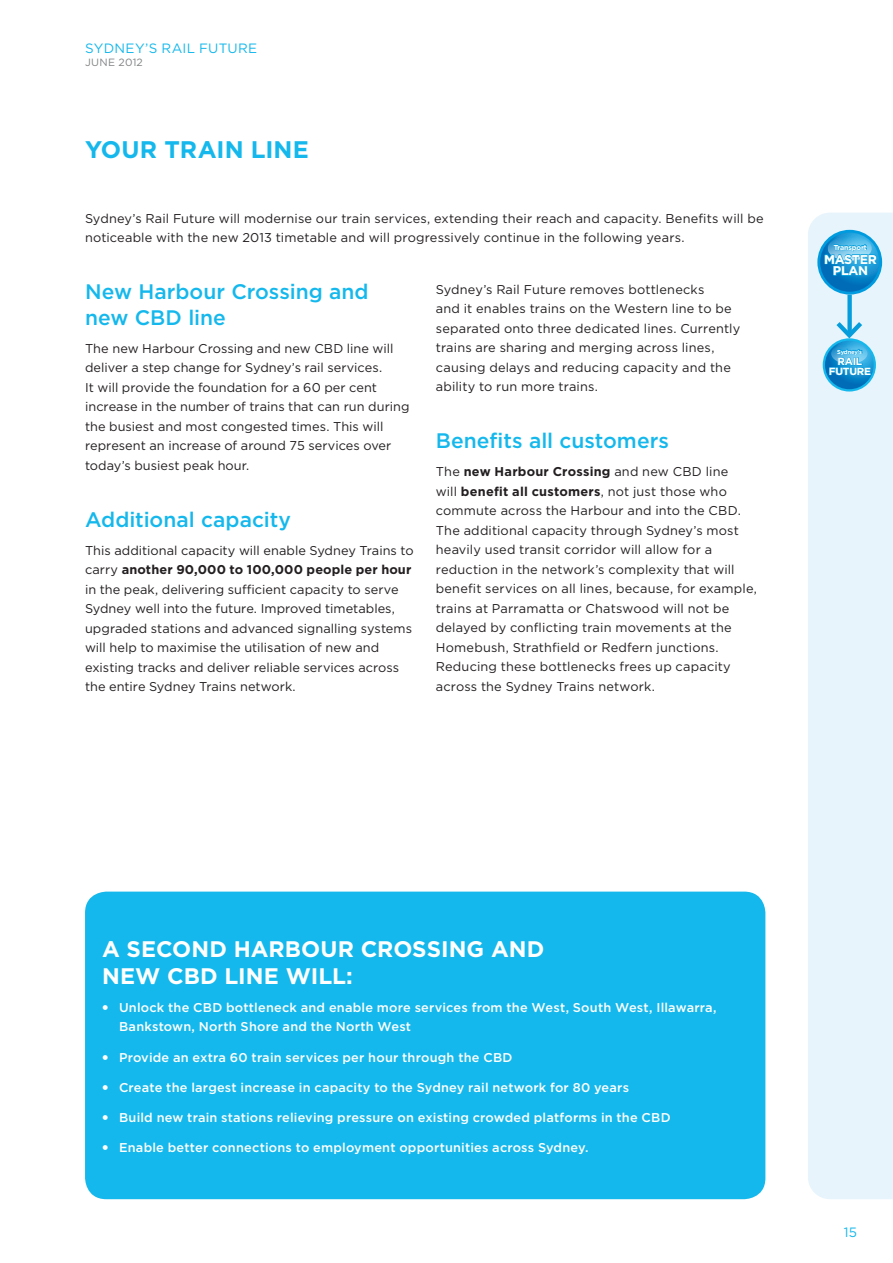
<style>
.page{position:relative;width:893px;height:1263px;background:#fff}
.page>*{position:absolute;margin:0;border:0;box-sizing:border-box;transform-origin:0 0}
.Section_Heading{font:700 24px "Gotham";letter-spacing:.005em;color:#15b8ec}
.Box_Heading{font:700 22.5px/27px "Gotham";color:#fff}
.t1{font:500 21px/25.2px "Gotham";color:#15b8ec}
.t2{font:13.5px "Gotham";letter-spacing:.02em;color:#15b8ec}
.Body_Text{font:12.75px/19.5px "Gotham";letter-spacing:.005em;color:#231f20}
.t3{font:500 12.75px/19.5px "Gotham";letter-spacing:.015em;color:#fff}
.t4{font:700 12.6px/11.9px "Gotham";letter-spacing:-.03em;color:#fff;text-align:center}
.t5{font:10.5px "Gotham";letter-spacing:.03em;color:#808285}
.t6{font:700 10.35px/9.8px "Gotham";letter-spacing:-.025em;color:#fff;text-align:center}
.t7{font:700 7.05px "Gotham";letter-spacing:-.03em;color:#fff}
.t8{font:700 5.85px "Gotham";letter-spacing:-.04em;color:#fff}
.s1{font-weight:700}
.s2{font-weight:900}
</style>
<div class="page">
<div style="left:808px;top:213px;width:85px;height:986px;background:#e7f4fc"></div>
<div style="left:847px;top:295px;width:5px;height:40px;background:#069ddc"></div>
<svg style="left:819px;top:231px;width:62px;height:62px;background:#3ca6da"></svg>
<svg style="left:824px;top:339px;width:51px;height:51px"></svg>
<div style="left:823px;top:338px;width:53px;height:53px;border:2px solid #15b8ec;border-radius:50%"></div>
<svg style="left:829px;top:317px;width:42px;height:59px;background:#61bce6"></svg>
<div style="left:85px;top:891px;width:680px;height:308px;background:#15b8ec;border-radius:21px"></div>
<p class="t2" style="left:85px;top:40px;width:174px">SYDNEY’S RAIL FUTURE</p>
<p class="t5" style="left:85px;top:55px;width:59px">JUNE 2012</p>
<p class="Section_Heading" style="left:85px;top:133px;width:225px">YOUR TRAIN LINE</p>
<p class="Body_Text" style="left:85px;top:208px;width:680px">Sydney’s Rail Future will modernise our train services, extending their reach and capacity. Benefits will be noticeable with the new 2013 timetable and will progressively continue in the following years.</p>
<h2 class="t1" style="left:85px;top:279px;width:285px">New Harbour Crossing and new CBD line</h2>
<p class="Body_Text" style="left:85px;top:338px;width:326px">The new Harbour Crossing and new CBD line will deliver a step change for Sydney’s rail services.<br>It will provide the foundation for a 60 per cent increase in the number of trains that can run during the busiest and most congested times. This will represent an increase of around 75 services over today’s busiest peak hour.</p>
<h2 class="t1" style="left:85px;top:506px;width:207px">Additional capacity</h2>
<p class="Body_Text" style="left:85px;top:540px;width:330px">This additional capacity will enable Sydney Trains to carry <span class="s1">another 90,000 to 100,000 people per hour </span>in the peak, delivering sufficient capacity to serve Sydney well into the future. Improved timetables, upgraded stations and advanced signalling systems will help to maximise the utilisation of new and existing tracks and deliver reliable services across the entire Sydney Trains network.</p>
<p class="Body_Text" style="left:436px;top:279px;width:306px">Sydney’s Rail Future removes bottlenecks<br>and it enables trains on the Western line to be separated onto three dedicated lines. Currently trains are sharing and merging across lines, causing delays and reducing capacity and the ability to run more trains.</p>
<h2 class="t1" style="left:436px;top:428px;width:235px">Benefits all customers</h2>
<p class="Body_Text" style="left:436px;top:462px;width:323px">The <span class="s1">new Harbour Crossing</span> and new CBD line<br>will <span class="s1">benefit all customers</span>, not just those who commute across the Harbour and into the CBD.<br>The additional capacity through Sydney’s most heavily used transit corridor will allow for a reduction in the network’s complexity that will benefit services on all lines, because, for example, trains at Parramatta or Chatswood will not be delayed by conflicting train movements at the Homebush, Strathfield or Redfern junctions.<br>Reducing these bottlenecks frees up capacity across the Sydney Trains network.</p>
<p class="t7" style="left:834px;top:242px;width:35px">Transport</p>
<p class="t4" style="left:824px;top:253px;width:54px">MASTER<br>PLAN</p>
<p class="t8" style="left:837px;top:348px;width:26px">Sydney’s</p>
<p class="t6" style="left:829px;top:356px;width:44px">RAIL<br>FUTURE</p>
<p class="Box_Heading" style="left:102px;top:935px;width:444px">A SECOND HARBOUR CROSSING AND<br>NEW CBD LINE WILL:</p>
<p class="t3" style="left:119px;top:997px;width:599px;text-indent:-17px"><span class="s2">•</span> Unlock the CBD bottleneck and enable more services from the West, South West, Illawarra,<br>Bankstown, North Shore and the North West</p>
<p class="t3" style="left:102px;top:1047px;width:412px"><span class="s2">•</span> Provide an extra 60 train services per hour through the CBD</p>
<p class="t3" style="left:102px;top:1077px;width:528px"><span class="s2">•</span> Create the largest increase in capacity to the Sydney rail network for 80 years</p>
<p class="t3" style="left:102px;top:1107px;width:570px"><span class="s2">•</span> Build new train stations relieving pressure on existing crowded platforms in the CBD</p>
<p class="t3" style="left:102px;top:1137px;width:488px"><span class="s2">•</span> Enable better connections to employment opportunities across Sydney.</p>
<p class="t2" style="left:844px;top:1223px;width:15px">15</p>
</div>
